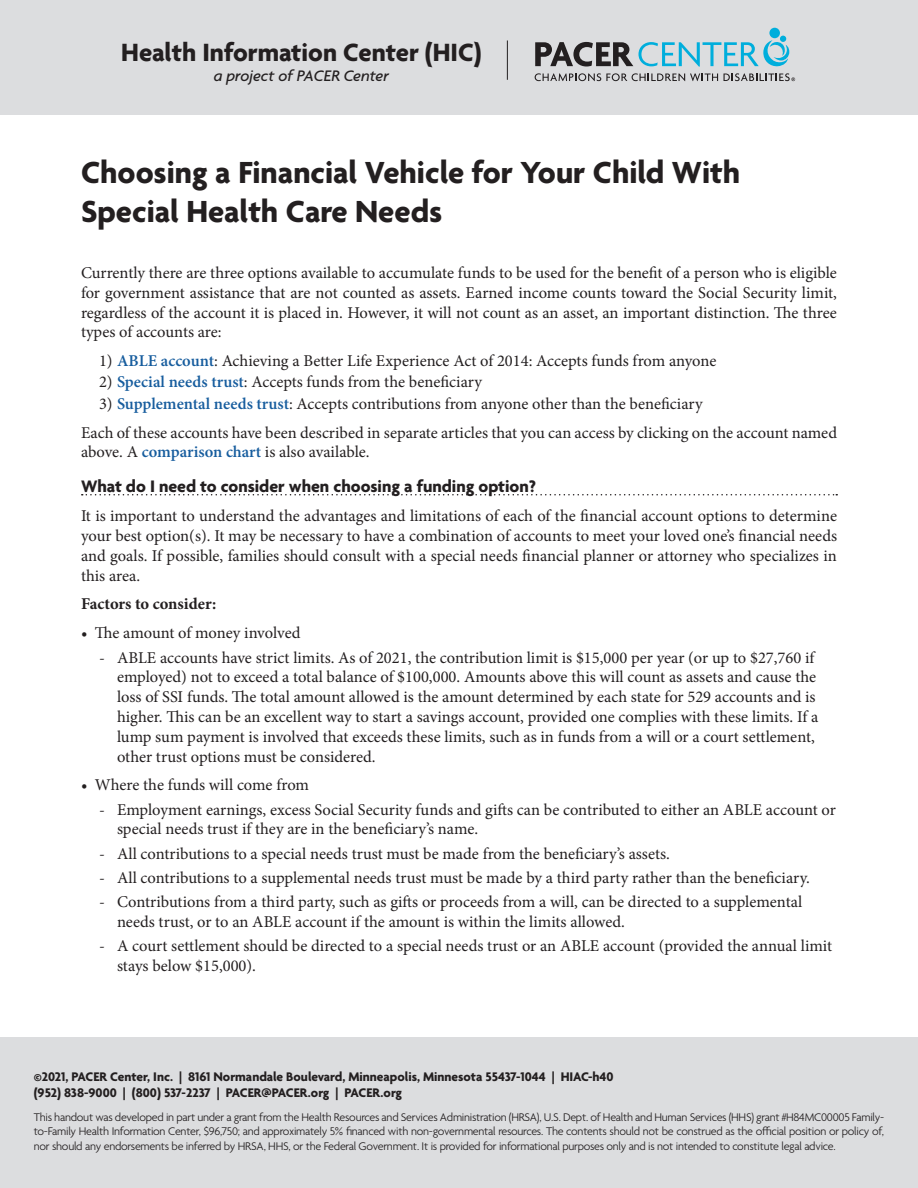
<style>
.page{position:relative;width:918px;height:1188px;background:#fff}
.page>*{position:absolute;margin:0;border:0;box-sizing:border-box;transform-origin:0 0}
.Headline{font:700 33px/39.6px "Agenda";color:#231f20}
.t1{font:700 27px "Agenda";color:#231f20}
.Sub_Head_1{font:700 18px "Agenda";color:#231f20}
.Bullets{font:16.5px/19.8px "Minion Pro";color:#231f20}
.Body_Text{font:16.5px/19.8px "Minion Pro";color:#231f20;text-align:justify}
.t2{font:italic 500 16.5px "Agenda";color:#231f20}
.Body_Text-2{font:700 16.5px "Minion Pro";color:#231f20}
.t3{font:700 13.5px/16.2px "Agenda";color:#231f20}
.t4{font:300 12px/14.4px "Agenda";letter-spacing:-.02em;color:#231f20;text-align:justify}
.s1{font-weight:600;color:#175d9e}
</style>
<div class="page">
<div style="left:0;top:1037px;width:918px;height:151px;background:#dcdddf"></div>
<div style="left:0;top:0;width:918px;height:114px;background:#dcdddf"></div>
<svg style="left:535px;top:42px;width:98px;height:24px"></svg>
<svg style="left:535px;top:73px;width:183px;height:8px"></svg>
<div style="left:769px;top:28px;width:11px;height:10px;background:#00aedc;border-radius:50%"></div>
<svg style="left:639px;top:36px;width:150px;height:31px"></svg>
<svg style="left:724px;top:73px;width:71px;height:8px"></svg>
<hr style="left:507px;top:41px;width:1px;height:39px;background:#231f20">
<svg style="left:82px;top:494px;width:755px;height:1px"></svg>
<h2 class="t1" style="left:121px;top:38px;width:362px">Health Information Center (HIC)</h2>
<p class="t2" style="left:214px;top:66px;width:177px">a project of PACER Center</p>
<p class="Headline" style="left:81px;top:154px;width:661px">Choosing a Financial Vehicle for Your Child With<br>Special Health Care Needs</p>
<p class="Body_Text" style="left:81px;top:263px;width:758px">Currently there are three options available to accumulate funds to be used for the benefit of a person who is eligible for government assistance that are not counted as assets. Earned income counts toward the Social Security limit, regardless of the account it is placed in. However, it will not count as an asset, an important distinction. The three types of accounts are:</p>
<p class="Bullets" style="left:99px;top:351px;width:619px">1) <span class="s1">ABLE account</span>: Achieving a Better Life Experience Act of 2014: Accepts funds from anyone</p>
<p class="Bullets" style="left:99px;top:372px;width:384px">2) <span class="s1">Special needs trust</span>: Accepts funds from the beneficiary</p>
<p class="Bullets" style="left:99px;top:394px;width:605px">3) <span class="s1">Supplemental needs trust</span>: Accepts contributions from anyone other than the beneficiary</p>
<p class="Body_Text" style="left:81px;top:423px;width:758px">Each of these accounts have been described in separate articles that you can access by clicking on the account named above. A <span class="s1">comparison chart</span> is also available.</p>
<p class="Sub_Head_1" style="left:81px;top:477px;width:456px">What do I need to consider when choosing a funding option?</p>
<p class="Body_Text" style="left:81px;top:506px;width:758px">It is important to understand the advantages and limitations of each of the financial account options to determine your best option(s). It may be necessary to have a combination of accounts to meet your loved one’s financial needs and goals. If possible, families should consult with a special needs financial planner or attorney who specializes in this area.</p>
<p class="Body_Text-2" style="left:81px;top:593px;width:137px">Factors to consider:</p>
<p class="Body_Text" style="left:81px;top:623px;width:221px">• The amount of money involved</p>
<p class="Bullets" style="left:117px;top:648px;width:703px;text-indent:-18px">- ABLE accounts have strict limits. As of 2021, the contribution limit is $15,000 per year (or up to $27,760 if employed) not to exceed a total balance of $100,000. Amounts above this will count as assets and cause the loss of SSI funds. The total amount allowed is the amount determined by each state for 529 accounts and is higher. This can be an excellent way to start a savings account, provided one complies with these limits. If a lump sum payment is involved that exceeds these limits, such as in funds from a will or a court settlement, other trust options must be considered.</p>
<p class="Body_Text" style="left:81px;top:775px;width:230px">• Where the funds will come from</p>
<p class="Bullets" style="left:117px;top:800px;width:720px;text-indent:-18px">- Employment earnings, excess Social Security funds and gifts can be contributed to either an ABLE account or special needs trust if they are in the beneficiary’s name.</p>
<p class="Bullets" style="left:99px;top:844px;width:572px">- All contributions to a special needs trust must be made from the beneficiary’s assets.</p>
<p class="Bullets" style="left:99px;top:868px;width:712px">- All contributions to a supplemental needs trust must be made by a third party rather than the beneficiary.</p>
<p class="Bullets" style="left:117px;top:892px;width:687px;text-indent:-18px">- Contributions from a third party, such as gifts or proceeds from a will, can be directed to a supplemental needs trust, or to an ABLE account if the amount is within the limits allowed.</p>
<p class="Bullets" style="left:117px;top:936px;width:717px;text-indent:-18px">- A court settlement should be directed to a special needs trust or an ABLE account (provided the annual limit stays below $15,000).</p>
<p class="t3" style="left:34px;top:1070px;width:581px">©2021, PACER Center, Inc. | 8161 Normandale Boulevard, Minneapolis, Minnesota 55437-1044 | HIAC-h40 (952) 838-9000 | (800) 537-2237 | PACER@PACER.org | PACER.org</p>
<p class="t4" style="left:34px;top:1111px;width:852px">This handout was developed in part under a grant from the Health Resources and Services Administration (HRSA), U.S. Dept. of Health and Human Services (HHS) grant #H84MC00005 Family&shy;to-Family Health Information Center, $96,750; and approximately 5% financed with non-governmental resources. The contents should not be construed as the official position or policy of, nor should any endorsements be inferred by HRSA, HHS, or the Federal Government. It is provided for informational purposes only and is not intended to constitute legal advice.</p>
</div>
